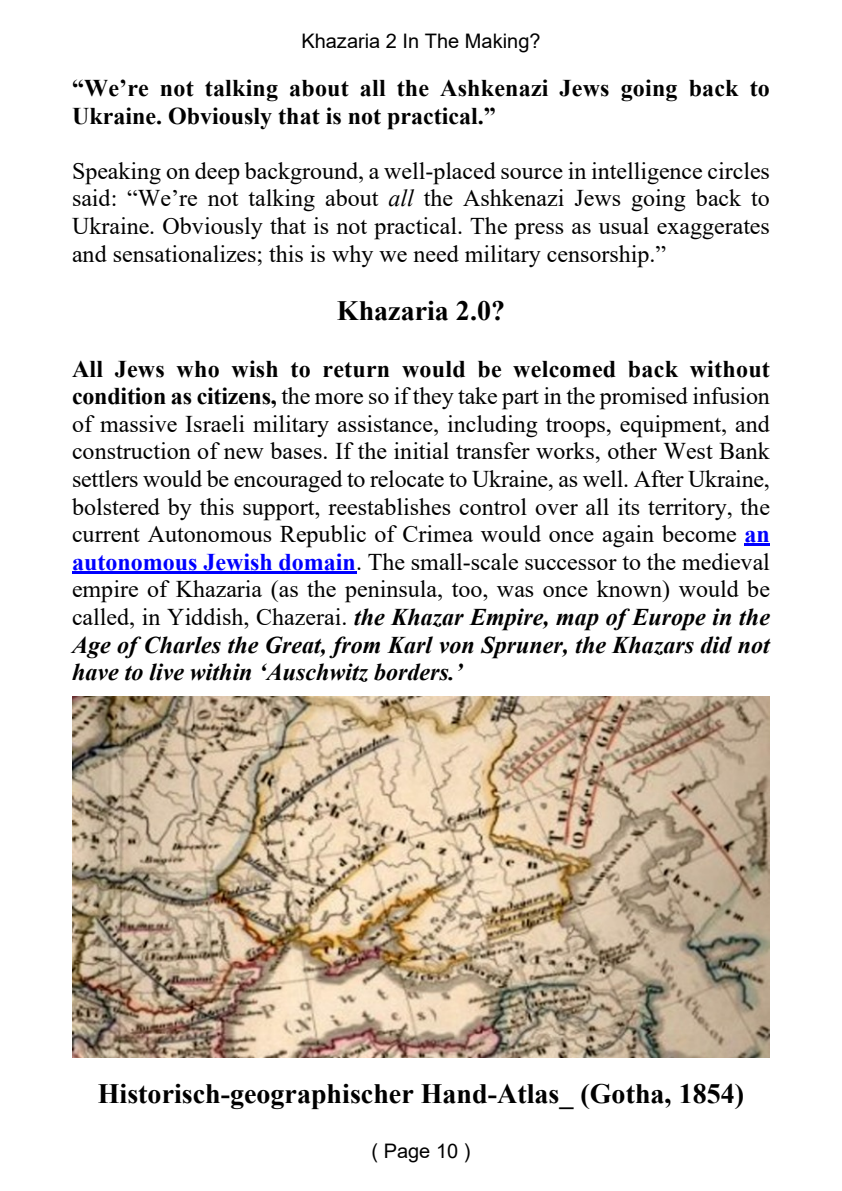
<style>
.page{position:relative;width:842px;height:1191px;background:#fff}
.page>*{position:absolute;margin:0;border:0;box-sizing:border-box;transform-origin:0 0}
.t1{font:700 28px "Times New Roman";color:#000}
.t2{font:24px/27.6px "Times New Roman";color:#000;text-align:justify}
.t3{font:700 24px/27.6px "Times New Roman";letter-spacing:.005em;color:#000}
.t4{font:20px "Arial";color:#000}
.s1{font-style:italic}
.s2{font-weight:700}
.s3{font-weight:700;color:#00f}
.s4{font-weight:700;font-style:italic}
</style>
<div class="page">
<hr style="left:744px;top:543px;width:26px;height:3px;background:#00f">
<hr style="left:72px;top:571px;width:284px;height:2px;background:#00f">
<img style="left:72px;top:696px;width:698px;height:361px">
<p class="t4" style="left:301px;top:34px;width:241px">Khazaria 2 In The Making?</p>
<p class="t3" style="left:72px;top:77px;width:699px">“We’re not talking about all the Ashkenazi Jews going back to<br>Ukraine. Obviously that is not practical.”</p>
<p class="t2" style="left:72px;top:159px;width:699px">Speaking on deep background, a well-placed source in intelligence circles said: “We’re not talking about <span class="s1">all</span> the Ashkenazi Jews going back to Ukraine. Obviously that is not practical. The press as usual exaggerates and sensationalizes; this is why we need military censorship.”</p>
<p class="t1" style="left:337px;top:301px;width:170px">Khazaria 2.0?</p>
<p class="t2" style="left:72px;top:357px;width:699px"><span class="s2">All Jews who wish to return would be welcomed back without condition as citizens,</span> the more so if they take part in the promised infusion of massive Israeli military assistance, including troops, equipment, and construction of new bases. If the initial transfer works, other West Bank settlers would be encouraged to relocate to Ukraine, as well. After Ukraine, bolstered by this support, reestablishes control over all its territory, the current Autonomous Republic of Crimea would once again become <span class="s3">an autonomous Jewish domain</span>. The small-scale successor to the medieval empire of Khazaria (as the peninsula, too, was once known) would be called, in Yiddish, Chazerai. <span class="s4">the Khazar Empire, map of Europe in the Age of Charles the Great, from Karl von Spruner, the Khazars did not have to live within ‘Auschwitz borders.’</span></p>
<p class="t1" style="left:98px;top:1084px;width:648px">Historisch-geographischer Hand-Atlas_ (Gotha, 1854)</p>
<p class="t4" style="left:371px;top:1143px;width:101px">( Page 10 )</p>
</div>
